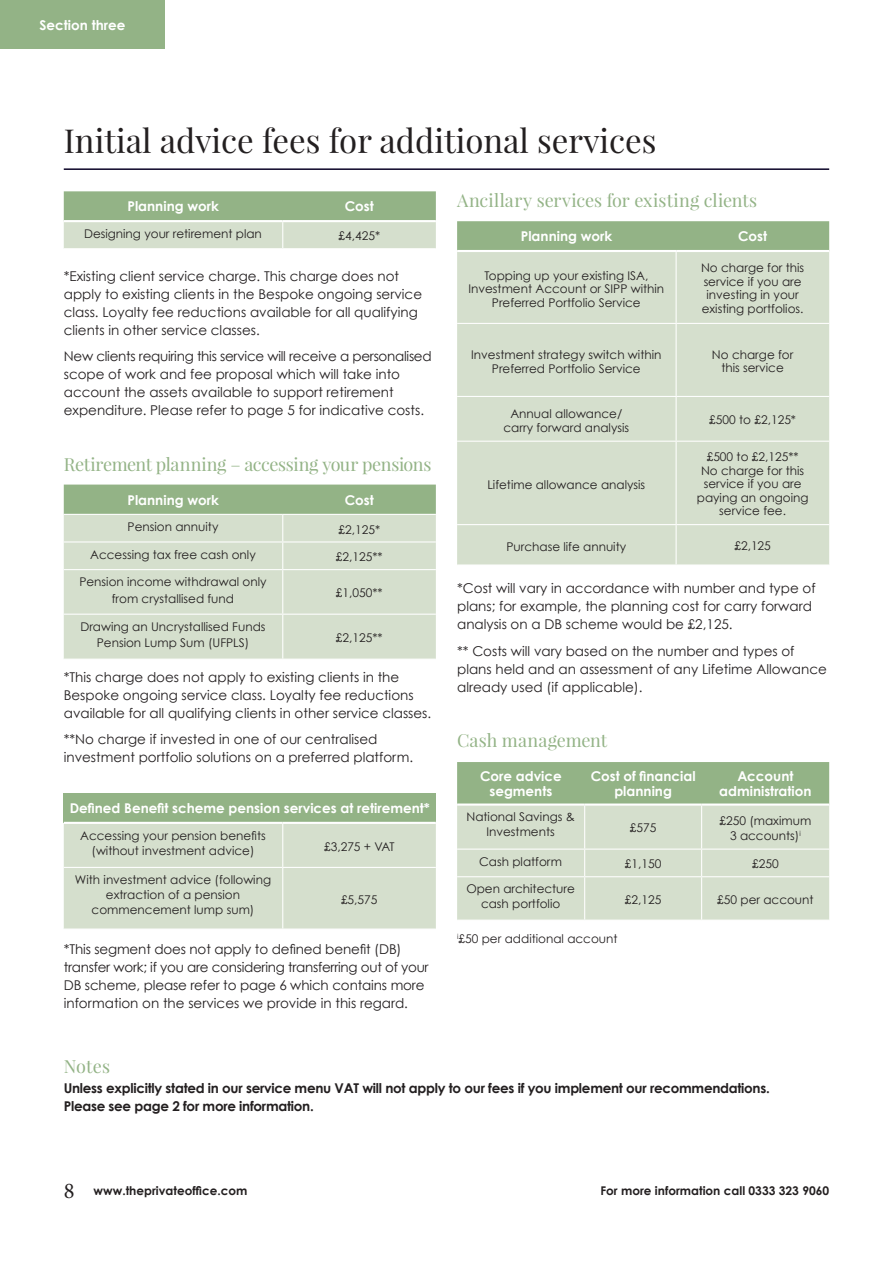
<style>
.page{position:relative;width:893px;height:1263px;background:#fff}
.page>*{position:absolute;margin:0;border:0;box-sizing:border-box;transform-origin:0 0}
.t1{font:33px "Playfair Display";color:#231f20}
.t2{font:18px "Playfair Display";letter-spacing:-.01em;color:#93b386}
.t3{font:13.5px/18px "Century Gothic";color:#231f20}
.t4{font:700 13.5px/15px "Century Gothic";color:#fff;text-align:center}
.t5{font:700 13.5px/18px "Century Gothic";letter-spacing:-.02em;color:#231f20}
.t6{font:12px/13.5px "Century Gothic";color:#231f20;text-align:center}
.t7{font:700 12px "Century Gothic";color:#231f20}
.s1{font-family:"Minion Pro";font-weight:400;font-size:22.5px}
</style>
<div class="page">
<div style="left:0;top:0;width:164px;height:49px;background:#93b386"></div>
<hr style="left:64px;top:168px;width:765px;height:2px;background:#0c0528">
<svg style="left:64px;top:191px;width:372px;height:58px;background:#b6caac"></svg>
<hr style="left:283px;top:248px;width:153px;height:1px;background:#fff">
<div style="left:64px;top:570px;width:372px;height:89px;background:#d5dfcd"></div>
<hr style="left:64px;top:614px;width:219px;height:1px;background:#fff">
<svg style="left:64px;top:485px;width:372px;height:84px;background:#bed0b5"></svg>
<hr style="left:282px;top:570px;width:1px;height:44px;background:#fff">
<hr style="left:282px;top:615px;width:1px;height:44px;background:#fff">
<hr style="left:283px;top:514px;width:153px;height:1px;background:#fff">
<hr style="left:283px;top:541px;width:153px;height:1px;background:#fff">
<hr style="left:283px;top:614px;width:153px;height:1px;background:#fff">
<div style="left:64px;top:793px;width:372px;height:30px;background:#93b386"></div>
<div style="left:64px;top:824px;width:372px;height:104px;background:#d5dfcd"></div>
<hr style="left:64px;top:822px;width:219px;height:2px;background:#fff">
<hr style="left:283px;top:822px;width:153px;height:2px;background:#fff">
<hr style="left:64px;top:867px;width:219px;height:1px;background:#fff">
<hr style="left:282px;top:824px;width:1px;height:43px;background:#fff">
<hr style="left:282px;top:868px;width:1px;height:60px;background:#fff">
<hr style="left:283px;top:867px;width:153px;height:1px;background:#fff">
<div style="left:457px;top:221px;width:372px;height:29px;background:#93b386"></div>
<div style="left:457px;top:252px;width:372px;height:312px;background:#d5dfcd"></div>
<hr style="left:457px;top:323px;width:219px;height:1px;background:#fff">
<hr style="left:457px;top:396px;width:219px;height:1px;background:#fff">
<hr style="left:457px;top:441px;width:219px;height:1px;background:#fff">
<hr style="left:457px;top:524px;width:219px;height:1px;background:#fff">
<hr style="left:676px;top:252px;width:1px;height:71px;background:#fff">
<hr style="left:676px;top:324px;width:1px;height:72px;background:#fff">
<hr style="left:676px;top:397px;width:1px;height:44px;background:#fff">
<hr style="left:676px;top:442px;width:1px;height:82px;background:#fff">
<hr style="left:676px;top:525px;width:1px;height:39px;background:#fff">
<hr style="left:676px;top:323px;width:153px;height:1px;background:#fff">
<hr style="left:676px;top:396px;width:153px;height:1px;background:#fff">
<hr style="left:676px;top:441px;width:153px;height:1px;background:#fff">
<hr style="left:676px;top:524px;width:153px;height:1px;background:#fff">
<svg style="left:457px;top:762px;width:372px;height:158px;background:#c4d4bb"></svg>
<hr style="left:584px;top:877px;width:1px;height:42px;background:#fff">
<hr style="left:701px;top:877px;width:1px;height:42px;background:#fff">
<hr style="left:585px;top:848px;width:117px;height:2px;background:#fff">
<hr style="left:702px;top:848px;width:127px;height:2px;background:#fff">
<hr style="left:585px;top:876px;width:117px;height:1px;background:#fff">
<hr style="left:702px;top:876px;width:127px;height:1px;background:#fff">
<hr style="left:585px;top:919px;width:117px;height:2px;background:#fff">
<hr style="left:702px;top:919px;width:127px;height:2px;background:#fff">
<p class="t4" style="left:40px;top:17px;width:87px">Section three</p>
<h1 class="t1" style="left:64px;top:120px;width:594px">Initial advice fees for additional services</h1>
<p class="t4" style="left:128px;top:199px;width:93px">Planning work</p>
<p class="t4" style="left:345px;top:199px;width:31px">Cost</p>
<p class="t6" style="left:84px;top:227px;width:179px">Designing your retirement plan</p>
<p class="t6" style="left:338px;top:229px;width:43px">£4,425*</p>
<p class="t3" style="left:64px;top:267px;width:360px">*Existing client service charge. This charge does not apply to existing clients in the Bespoke ongoing service class. Loyalty fee reductions available for all qualifying clients in other service classes.</p>
<p class="t3" style="left:64px;top:347px;width:369px">New clients requiring this service will receive a personalised scope of work and fee proposal which will take into account the assets available to support retirement expenditure. Please refer to page 5 for indicative costs.</p>
<h2 class="t2" style="left:64px;top:452px;width:369px">Retirement planning – accessing your pensions</h2>
<p class="t4" style="left:128px;top:492px;width:93px">Planning work</p>
<p class="t4" style="left:345px;top:492px;width:31px">Cost</p>
<p class="t6" style="left:128px;top:520px;width:92px">Pension annuity</p>
<p class="t6" style="left:338px;top:522px;width:43px">£2,125*</p>
<p class="t6" style="left:90px;top:547px;width:167px">Accessing tax free cash only</p>
<p class="t6" style="left:336px;top:550px;width:48px">£2,125**</p>
<p class="t6" style="left:79px;top:573px;width:189px;line-height:16.5px">Pension income withdrawal only from crystallised fund</p>
<p class="t6" style="left:336px;top:586px;width:48px">£1,050**</p>
<p class="t6" style="left:80px;top:618px;width:187px;line-height:16.5px">Drawing an Uncrystallised Funds<br>Pension Lump Sum (UFPLS)</p>
<p class="t6" style="left:336px;top:631px;width:48px">£2,125**</p>
<p class="t3" style="left:64px;top:668px;width:369px">*This charge does not apply to existing clients in the<br>Bespoke ongoing service class. Loyalty fee reductions available for all qualifying clients in other service classes.</p>
<p class="t3" style="left:64px;top:730px;width:351px">**No charge if invested in one of our centralised investment portfolio solutions on a preferred platform.</p>
<p class="t4" style="left:70px;top:800px;width:362px">Defined Benefit scheme pension services at retirement*</p>
<p class="t6" style="left:80px;top:827px;width:187px;line-height:15px">Accessing your pension benefits (without investment advice)</p>
<p class="t6" style="left:324px;top:839px;width:72px">£3,275 + VAT</p>
<p class="t6" style="left:75px;top:872px;width:198px;line-height:15px">With investment advice (following extraction of a pension commencement lump sum)</p>
<p class="t6" style="left:341px;top:892px;width:38px">£5,575</p>
<p class="t3" style="left:64px;top:940px;width:366px">*This segment does not apply to defined benefit (DB) transfer work; if you are considering transferring out of your DB scheme, please refer to page 6 which contains more information on the services we provide in this regard.</p>
<h2 class="t2" style="left:457px;top:189px;width:302px">Ancillary services for existing clients</h2>
<p class="t4" style="left:521px;top:228px;width:93px">Planning work</p>
<p class="t4" style="left:738px;top:228px;width:31px">Cost</p>
<p class="t6" style="left:468px;top:269px;width:197px">Topping up your existing ISA,<br>Investment Account or SIPP within<br>Preferred Portfolio Service</p>
<p class="t6" style="left:701px;top:261px;width:105px">No charge for this service if you are investing in your existing portfolios.</p>
<p class="t6" style="left:471px;top:348px;width:192px">Investment strategy switch within<br>Preferred Portfolio Service</p>
<p class="t6" style="left:712px;top:347px;width:83px">No charge for this service</p>
<p class="t6" style="left:503px;top:407px;width:127px">Annual allowance/ carry forward analysis</p>
<p class="t6" style="left:709px;top:413px;width:88px">£500 to £2,125*</p>
<p class="t6" style="left:487px;top:478px;width:159px">Lifetime allowance analysis</p>
<p class="t6" style="left:697px;top:450px;width:113px">£500 to £2,125**<br>No charge for this service if you are paying an ongoing service fee.</p>
<p class="t6" style="left:506px;top:540px;width:121px">Purchase life annuity</p>
<p class="t6" style="left:734px;top:539px;width:38px">£2,125</p>
<p class="t3" style="left:457px;top:579px;width:360px">*Cost will vary in accordance with number and type of plans; for example, the planning cost for carry forward analysis on a DB scheme would be £2,125.</p>
<p class="t3" style="left:457px;top:642px;width:371px">** Costs will vary based on the number and types of plans held and an assessment of any Lifetime Allowance already used (if applicable).</p>
<h2 class="t2" style="left:457px;top:729px;width:152px">Cash management</h2>
<p class="t4" style="left:480px;top:768px;width:83px">Core advice segments</p>
<p class="t4" style="left:591px;top:768px;width:106px">Cost of financial planning</p>
<p class="t4" style="left:719px;top:768px;width:94px">Account administration</p>
<p class="t6" style="left:466px;top:809px;width:110px;line-height:15px">National Savings &amp;<br>Investments</p>
<p class="t6" style="left:630px;top:821px;width:28px">£575</p>
<p class="t6" style="left:719px;top:813px;width:93px;line-height:15px">£250 (maximum<br>3 accounts)<sup>i</sup></p>
<p class="t6" style="left:479px;top:854px;width:84px">Cash platform</p>
<p class="t6" style="left:625px;top:857px;width:38px">£1,150</p>
<p class="t6" style="left:752px;top:857px;width:28px">£250</p>
<p class="t6" style="left:466px;top:881px;width:110px;line-height:15px">Open architecture cash portfolio</p>
<p class="t6" style="left:625px;top:892px;width:38px">£2,125</p>
<p class="t6" style="left:717px;top:892px;width:98px">£50 per account</p>
<p class="t6" style="left:457px;top:932px;width:162px"><sup>i</sup>£50 per additional account</p>
<h2 class="t2" style="left:64px;top:1055px;width:48px">Notes</h2>
<p class="t5" style="left:64px;top:1079px;width:708px">Unless explicitly stated in our service menu VAT will not apply to our fees if you implement our recommendations.<br>Please see page 2 for more information.</p>
<p class="t7" style="left:64px;top:1183px;width:185px"><span class="s1">8</span> www.theprivateoffice.com</p>
<p class="t7" style="left:600px;top:1183px;width:230px">For more information call 0333 323 9060</p>
</div>
